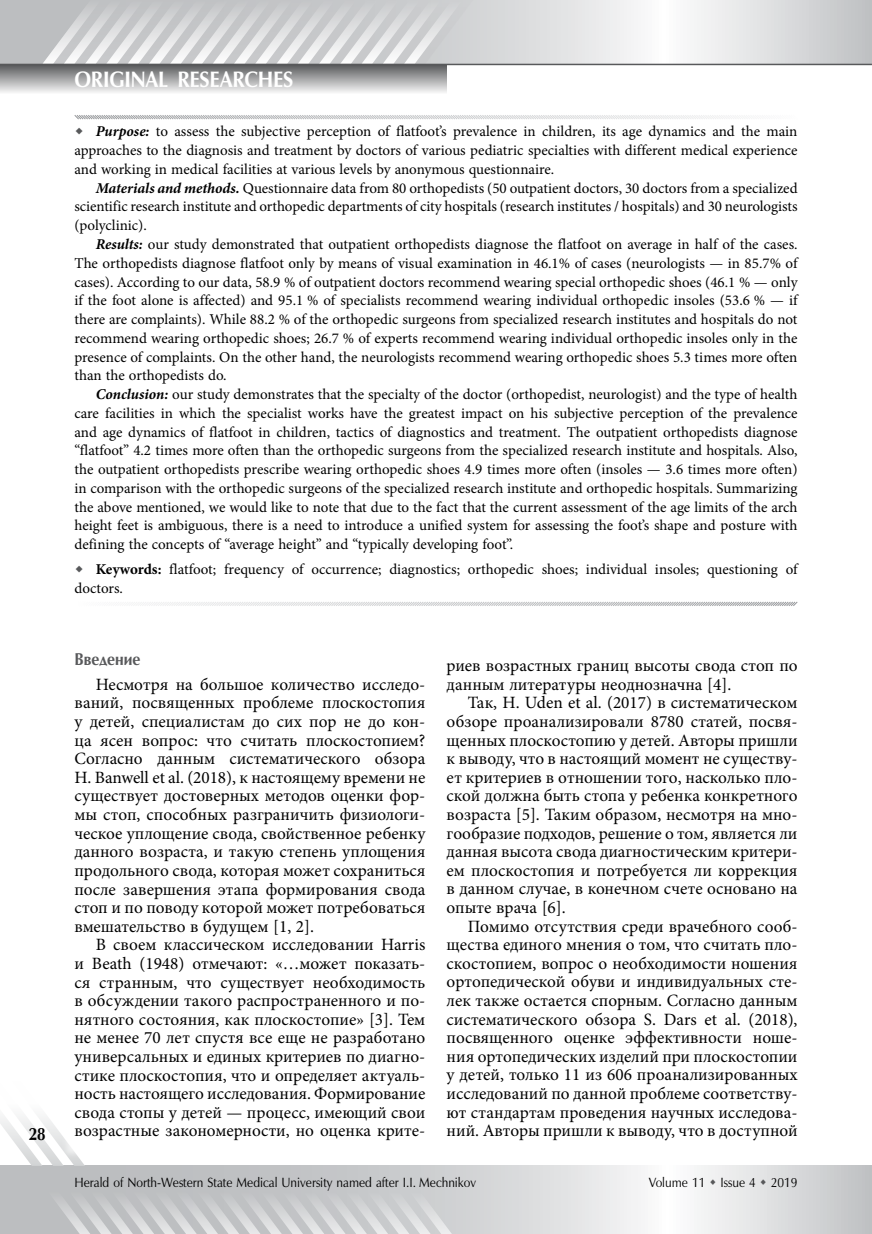
<style>
.page{position:relative;width:872px;height:1234px;background:#fff}
.page>*{position:absolute;margin:0;border:0;box-sizing:border-box;transform-origin:0 0}
.t1{font:700 22.5px "Optimum AP";letter-spacing:-.005em;color:#fff;scale:.9 1}
.t2{font:700 18px "Optimum AP";color:#000;scale:.85 1}
.t3{font:17.25px/18.6px "Minion Pro";color:#000;text-align:justify}
.t4{font:700 17.25px "Optimum AP";color:#58595b;scale:.9 1}
.t5{font:15px/18.8px "Minion Pro";letter-spacing:-.005em;color:#000;text-align:justify}
.t6{font:13.5px "Optimum AP";color:#000;scale:.9 1}
.s1{font-weight:700;font-style:italic}
.s2{font-weight:700}
</style>
<div class="page">
<svg style="left:0;top:0;width:872px;height:64px"></svg>
<svg style="left:468px;top:1165px;width:404px;height:68px"></svg>
<div style="left:0;top:64px;width:446px;height:30px;background:linear-gradient(to bottom,#555658,#f4f4f4)"></div>
<svg style="left:43px;top:0;width:446px;height:64px;background:#d1d2d4"></svg>
<hr style="left:0;top:64px;width:872px;height:1px;background:#58595b">
<svg style="left:0;top:1116px;width:468px;height:117px"></svg>
<div style="left:60px;top:1130px;width:32px;height:28px;background:#fff;opacity:.75"></div>
<svg style="left:74px;top:115px;width:673px;height:5px"></svg>
<svg style="left:132px;top:601px;width:666px;height:5px"></svg>
<svg style="left:710px;top:1178px;width:5px;height:6px"></svg>
<svg style="left:761px;top:1178px;width:5px;height:6px"></svg>
<p class="t2" style="left:29px;top:1124px;width:21px">28</p>
<h1 class="t1" style="left:74px;top:67px;width:128px">ORIGINAL RESEARCHES</h1>
<p class="t5" style="left:74px;top:122px;width:724px;text-indent:21px"><span class="s1">Purpose:</span> to assess the subjective perception of flatfoot’s prevalence in children, its age dynamics and the main approaches to the diagnosis and treatment by doctors of various pediatric specialties with different medical experience and working in medical facilities at various levels by anonymous questionnaire.</p>
<p class="t5" style="left:74px;top:178px;width:724px;text-indent:21px"><span class="s1">Materials and methods.</span> Questionnaire data from 80 orthopedists (50 outpatient doctors, 30 doctors from a specialized scientific research institute and orthopedic departments of city hospitals (research institutes / hospitals) and 30 neurologists (polyclinic).</p>
<p class="t5" style="left:74px;top:235px;width:724px;text-indent:21px"><span class="s1">Results:</span> our study demonstrated that outpatient orthopedists diagnose the flatfoot on average in half of the cases.<br>The orthopedists diagnose flatfoot only by means of visual examination in 46.1% of cases (neurologists — in 85.7% of cases). According to our data, 58.9 % of outpatient doctors recommend wearing special orthopedic shoes (46.1 % — only if the foot alone is affected) and 95.1 % of specialists recommend wearing individual orthopedic insoles (53.6 % — if there are complaints). While 88.2 % of the orthopedic surgeons from specialized research institutes and hospitals do not recommend wearing orthopedic shoes; 26.7 % of experts recommend wearing individual orthopedic insoles only in the presence of complaints. On the other hand, the neurologists recommend wearing orthopedic shoes 5.3 times more often than the orthopedists do.</p>
<p class="t5" style="left:74px;top:385px;width:724px;text-indent:21px"><span class="s1">Conclusion:</span> our study demonstrates that the specialty of the doctor (orthopedist, neurologist) and the type of health care facilities in which the specialist works have the greatest impact on his subjective perception of the prevalence and age dynamics of flatfoot in children, tactics of diagnostics and treatment. The outpatient orthopedists diagnose “flatfoot” 4.2 times more often than the orthopedic surgeons from the specialized research institute and hospitals. Also, the outpatient orthopedists prescribe wearing orthopedic shoes 4.9 times more often (insoles — 3.6 times more often) in comparison with the orthopedic surgeons of the specialized research institute and orthopedic hospitals. Summarizing the above mentioned, we would like to note that due to the fact that the current assessment of the age limits of the arch height feet is ambiguous, there is a need to introduce a unified system for assessing the foot’s shape and posture with defining the concepts of “average height” and “typically developing foot”.</p>
<p class="t5" style="left:74px;top:560px;width:724px;text-indent:21px"><span class="s2">Keywords:</span> flatfoot; frequency of occurrence; diagnostics; orthopedic shoes; individual insoles; questioning of doctors.</p>
<p class="t4" style="left:74px;top:649px;width:75px">ВВЕДЕНИЕ</p>
<p class="t3" style="left:74px;top:675px;width:352px;text-indent:21px">Несмотря на большое количество исследо&shy;ваний, посвященных проблеме плоскостопия у детей, специалистам до сих пор не до кон&shy;ца ясен вопрос: что считать плоскостопием?<br>Согласно данным систематического обзора H. Banwell et al. (2018), к настоящему времени не существует достоверных методов оценки фор&shy;мы стоп, способных разграничить физиологи&shy;ческое уплощение свода, свойственное ребенку данного возраста, и такую степень уплощения продольного свода, которая может сохраниться после завершения этапа формирования свода стоп и по поводу которой может потребоваться вмешательство в будущем [1, 2].</p>
<p class="t3" style="left:74px;top:935px;width:352px;text-indent:21px">В своем классическом исследовании Harris и Beath (1948) отмечают: «…может показать&shy;ся странным, что существует необходимость в обсуждении такого распространенного и по&shy;нятного состояния, как плоскостопие» [3]. Тем не менее 70 лет спустя все еще не разработано универсальных и единых критериев по диагно&shy;стике плоскостопия, что и определяет актуаль&shy;ность настоящего исследования. Формирование свода стопы у детей — процесс, имеющий свои возрастные закономерности, но оценка крите-</p>
<p class="t3" style="left:446px;top:656px;width:352px">риев возрастных границ высоты свода стоп по данным литературы неоднозначна [4].</p>
<p class="t3" style="left:446px;top:693px;width:352px;text-indent:21px">Так, H. Uden et al. (2017) в систематическом обзоре проанализировали 8780 статей, посвя&shy;щенных плоскостопию у детей. Авторы пришли к выводу, что в настоящий момент не существу&shy;ет критериев в отношении того, насколько пло&shy;ской должна быть стопа у ребенка конкретного возраста [5]. Таким образом, несмотря на мно&shy;гообразие подходов, решение о том, является ли данная высота свода диагностическим критери&shy;ем плоскостопия и потребуется ли коррекция в данном случае, в конечном счете основано на опыте врача [6].</p>
<p class="t3" style="left:446px;top:916px;width:352px;text-indent:21px">Помимо отсутствия среди врачебного сооб&shy;щества единого мнения о том, что считать пло&shy;скостопием, вопрос о необходимости ношения ортопедической обуви и индивидуальных сте&shy;лек также остается спорным. Согласно данным систематического обзора S. Dars et al. (2018), посвященного оценке эффективности ноше&shy;ния ортопедических изделий при плоскостопии у детей, только 11 из 606 проанализированных исследований по данной проблеме соответству&shy;ют стандартам проведения научных исследова&shy;ний. Авторы пришли к выводу, что в доступной</p>
<p class="t6" style="left:74px;top:1175px;width:448px">Herald of North-Western State Medical University named after I.I. Mechnikov</p>
<p class="t6" style="left:648px;top:1175px;width:167px">Volume 11 Issue 4 2019</p>
</div>
